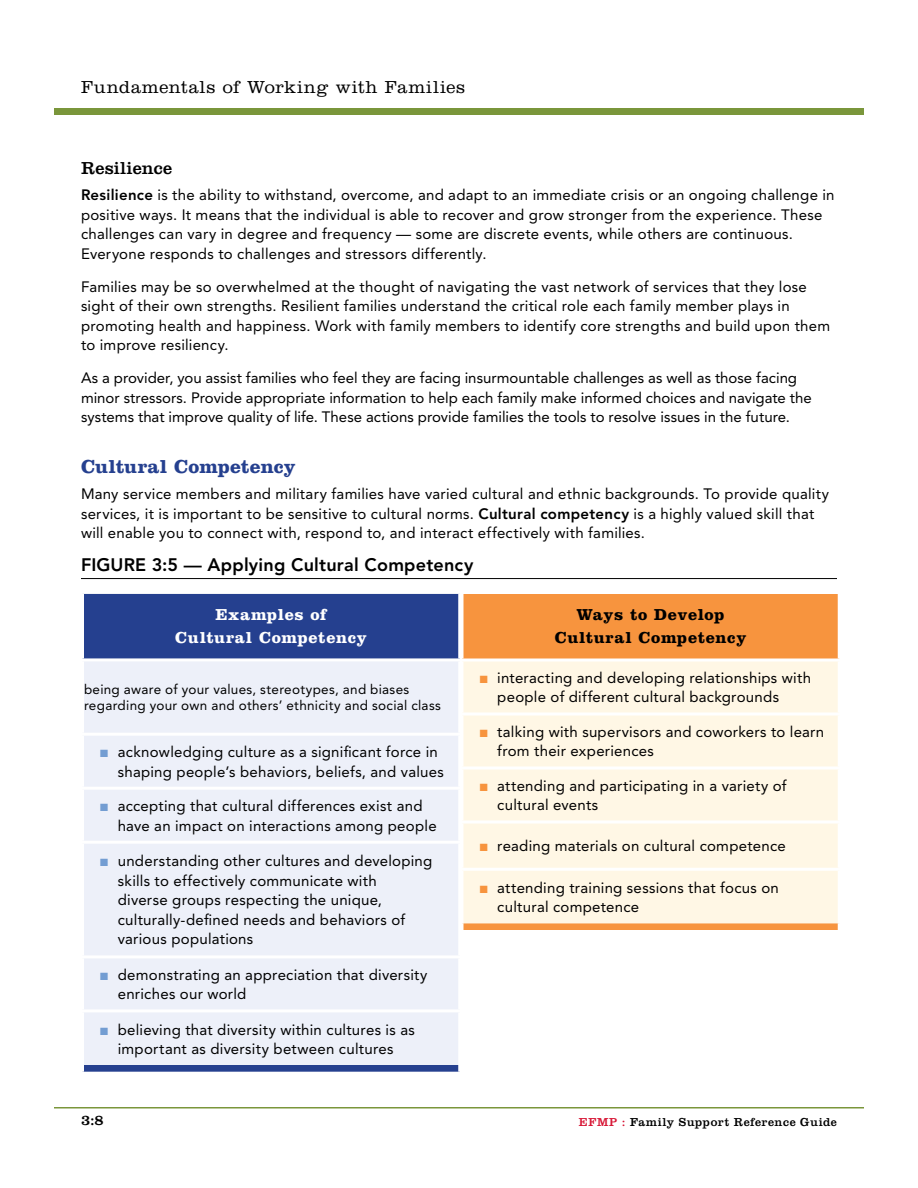
<style>
.page{position:relative;width:918px;height:1188px;background:#fff}
.page>*{position:absolute;margin:0;border:0;box-sizing:border-box;transform-origin:0 0}
.t1{font:700 19.5px "Clarendon LT Std";letter-spacing:.01em;color:#25408f}
.t2{font:800 18px "Avenir LT Std";letter-spacing:.015em;color:#000}
.t3{font:300 18px "Clarendon LT Std";letter-spacing:.045em;color:#000}
.t4{font:18px "Clarendon LT Std";letter-spacing:.02em;color:#000}
.t5{font:700 16.5px/23.5px "Clarendon LT Std";letter-spacing:.04em;color:#000;text-align:center}
.t6{font:700 16.5px/23.5px "Clarendon LT Std";letter-spacing:.045em;color:#fff;text-align:center}
.t7{font:15px/19.5px "Avenir LT Std";letter-spacing:.015em;color:#000}
.t8{font:15px "Clarendon LT Std";color:#000}
.t9{font:13.5px/16.5px "Avenir LT Std";letter-spacing:.02em;color:#000}
.t10{font:12px "Clarendon LT Std";letter-spacing:.04em;color:#000}
.t11{font:10.5px "Zapf Dingbats ITC";color:#f7943e}
.s1{font-weight:800}
.s2{color:#739dd2}
.s3{color:#f7943e}
.s4{color:#d71635}
</style>
<div class="page">
<div style="left:54px;top:108px;width:810px;height:7px;background:#7a963b"></div>
<hr style="left:54px;top:1107px;width:810px;height:1px;background:#7a963b">
<hr style="left:81px;top:578px;width:756px;height:1px;background:#000">
<div style="left:84px;top:594px;width:374px;height:478px;background:#25408f"></div>
<div style="left:84px;top:661px;width:374px;height:404px;background:#edf0f9"></div>
<hr style="left:81px;top:658px;width:380px;height:3px;background:#fff">
<hr style="left:81px;top:733px;width:380px;height:3px;background:#fff">
<hr style="left:81px;top:787px;width:380px;height:3px;background:#fff">
<hr style="left:81px;top:841px;width:380px;height:3px;background:#fff">
<hr style="left:81px;top:955px;width:380px;height:3px;background:#fff">
<hr style="left:81px;top:1009px;width:380px;height:3px;background:#fff">
<div style="left:463px;top:594px;width:375px;height:336px;background:#f7943e"></div>
<div style="left:463px;top:662px;width:375px;height:261px;background:#fff7e5"></div>
<svg style="left:462px;top:658px;width:378px;height:4px"></svg>
<svg style="left:463px;top:712px;width:375px;height:4px"></svg>
<svg style="left:463px;top:766px;width:375px;height:4px"></svg>
<svg style="left:463px;top:820px;width:375px;height:4px"></svg>
<hr style="left:460px;top:868px;width:381px;height:3px;background:#fff">
<p class="t3" style="left:81px;top:77px;width:386px">Fundamentals of Working with Families</p>
<h3 class="t4" style="left:81px;top:157px;width:93px">Resilience</h3>
<p class="t7" style="left:81px;top:185px;width:755px"><span class="s1">Resilience</span> is the ability to withstand, overcome, and adapt to an immediate crisis or an ongoing challenge in positive ways. It means that the individual is able to recover and grow stronger from the experience. These challenges can vary in degree and frequency — some are discrete events, while others are continuous.<br>Everyone responds to challenges and stressors differently.</p>
<p class="t7" style="left:81px;top:277px;width:751px">Families may be so overwhelmed at the thought of navigating the vast network of services that they lose sight of their own strengths. Resilient families understand the critical role each family member plays in promoting health and happiness. Work with family members to identify core strengths and build upon them to improve resiliency.</p>
<p class="t7" style="left:81px;top:368px;width:732px">As a provider, you assist families who feel they are facing insurmountable challenges as well as those facing minor stressors. Provide appropriate information to help each family make informed choices and navigate the systems that improve quality of life. These actions provide families the tools to resolve issues in the future.</p>
<h2 class="t1" style="left:81px;top:455px;width:216px">Cultural Competency</h2>
<p class="t7" style="left:81px;top:485px;width:749px">Many service members and military families have varied cultural and ethnic backgrounds. To provide quality services, it is important to be sensitive to cultural norms. <span class="s1">Cultural competency</span> is a highly valued skill that will enable you to connect with, respond to, and interact effectively with families.</p>
<p class="t2" style="left:81px;top:555px;width:394px">FIGURE 3:5 — Applying Cultural Competency</p>
<p class="t6" style="left:175px;top:602px;width:193px">Examples of<br>Cultural Competency</p>
<p class="t9" style="left:84px;top:681px;width:359px">being aware of your values, stereotypes, and biases regarding your own and others’ ethnicity and social class</p>
<p class="t7" style="left:118px;top:742px;width:328px;text-indent:-18px"><span class="s2">■</span> acknowledging culture as a significant force in shaping people’s behaviors, beliefs, and values</p>
<p class="t7" style="left:118px;top:796px;width:320px;text-indent:-18px"><span class="s2">■</span> accepting that cultural differences exist and have an impact on interactions among people</p>
<p class="t7" style="left:118px;top:851px;width:316px;text-indent:-18px"><span class="s2">■</span> understanding other cultures and developing skills to effectively communicate with<br>diverse groups respecting the unique, culturally-defined needs and behaviors of various populations</p>
<p class="t7" style="left:118px;top:965px;width:311px;text-indent:-18px"><span class="s2">■</span> demonstrating an appreciation that diversity enriches our world</p>
<p class="t7" style="left:100px;top:1020px;width:316px;text-align:center"><span class="s2">■</span> believing that diversity within cultures is as important as diversity between cultures</p>
<p class="t5" style="left:555px;top:602px;width:193px">Ways to Develop<br>Cultural Competency</p>
<p class="t7" style="left:497px;top:668px;width:315px;text-indent:-18px"><span class="s3">■</span> interacting and developing relationships with people of different cultural backgrounds</p>
<p class="t11" style="left:480px;top:728px;width:9px">■</p>
<p class="t7" style="left:497px;top:722px;width:329px">talking with supervisors and coworkers to learn from their experiences</p>
<p class="t11" style="left:480px;top:782px;width:9px">■</p>
<p class="t7" style="left:497px;top:776px;width:291px">attending and participating in a variety of cultural events</p>
<p class="t7" style="left:480px;top:836px;width:308px"><span class="s3">■</span> reading materials on cultural competence</p>
<p class="t7" style="left:497px;top:878px;width:283px">attending training sessions that focus on cultural competence</p>
<p class="t11" style="left:480px;top:884px;width:9px">■</p>
<p class="t8" style="left:81px;top:1111px;width:24px">3:8</p>
<p class="t10" style="left:579px;top:1115px;width:260px"><span class="s4">EFMP :</span> Family Support Reference Guide</p>
</div>
